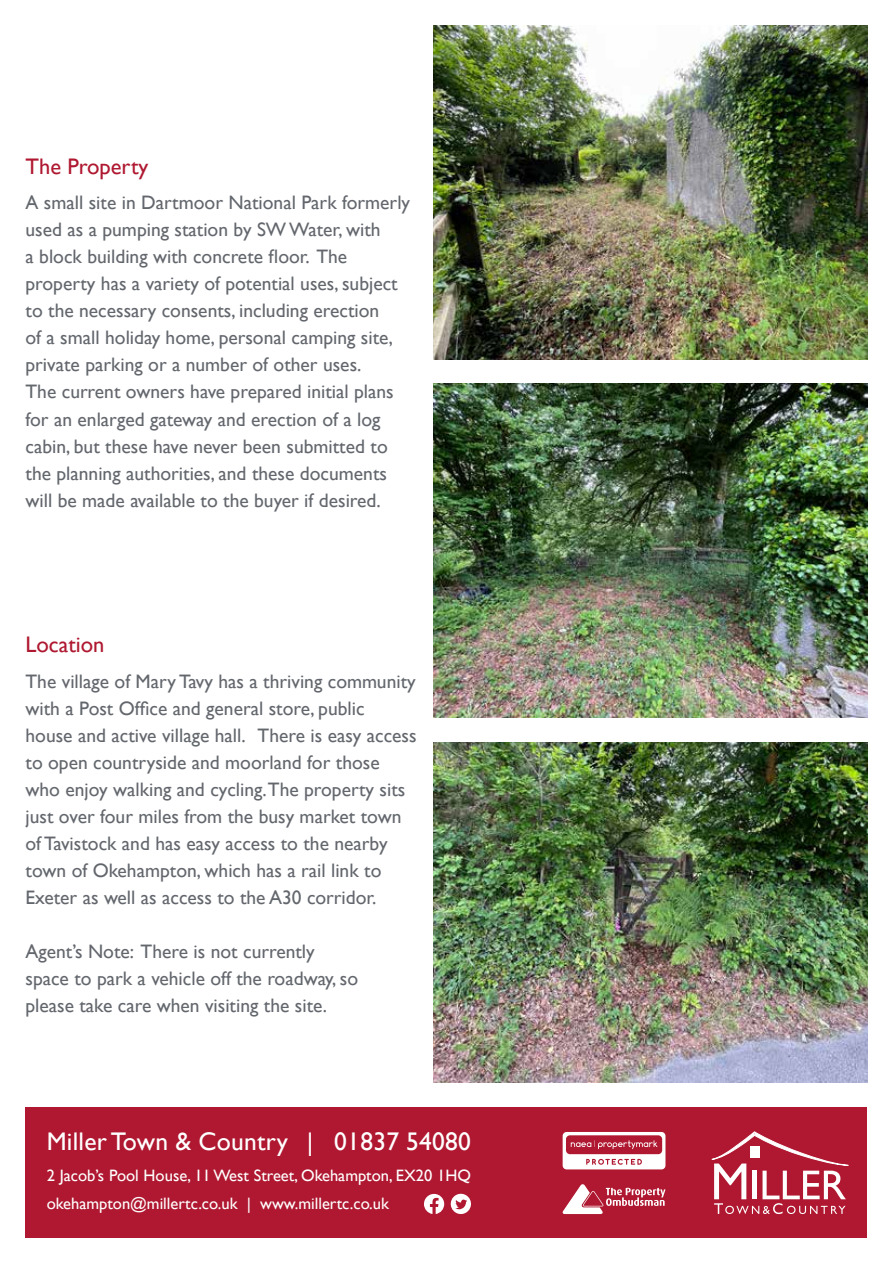
<style>
.page{position:relative;width:893px;height:1263px;background:#fff}
.page>*{position:absolute;margin:0;border:0;box-sizing:border-box;transform-origin:0 0}
.t1{font:25.5px "Gill Sans";letter-spacing:.01em;color:#fff}
.t2{font:22.5px "Gill Sans";color:#af1830}
.t3{font:19.5px/27px "Gill Sans";color:#63676d}
.t4{font:16.5px/28.5px "Gill Sans";color:#fff}
</style>
<div class="page">
<div style="left:26px;top:1108px;width:841px;height:130px;background:#af1830"></div>
<img style="left:434px;top:384px;width:433px;height:333px">
<img style="left:434px;top:26px;width:433px;height:333px">
<img style="left:434px;top:742px;width:433px;height:340px">
<svg style="left:712px;top:1132px;width:136px;height:82px"></svg>
<svg style="left:424px;top:1194px;width:20px;height:20px"></svg>
<svg style="left:451px;top:1194px;width:20px;height:20px"></svg>
<svg style="left:562px;top:1184px;width:103px;height:30px"></svg>
<svg style="left:563px;top:1132px;width:102px;height:37px"></svg>
<p class="t2" style="left:26px;top:153px;width:124px">The Property</p>
<p class="t3" style="left:26px;top:190px;width:386px">A small site in Dartmoor National Park formerly used as a pumping station by SW Water, with<br>a block building with concrete floor. The property has a variety of potential uses, subject to the necessary consents, including erection<br>of a small holiday home, personal camping site, private parking or a number of other uses.<br>The current owners have prepared initial plans for an enlarged gateway and erection of a log cabin, but these have never been submitted to the planning authorities, and these documents will be made available to the buyer if desired.</p>
<p class="t2" style="left:26px;top:631px;width:80px">Location</p>
<p class="t3" style="left:26px;top:668px;width:393px">The village of Mary Tavy has a thriving community with a Post Office and general store, public house and active village hall. There is easy access to open countryside and moorland for those who enjoy walking and cycling.The property sits just over four miles from the busy market town of Tavistock and has easy access to the nearby town of Okehampton, which has a rail link to Exeter as well as access to the A30 corridor.</p>
<p class="t3" style="left:26px;top:938px;width:334px">Agent’s Note: There is not currently space to park a vehicle off the roadway, so please take care when visiting the site.</p>
<h1 class="t1" style="left:47px;top:1126px;width:426px">Miller Town &amp; Country | 01837 54080</h1>
<p class="t4" style="left:47px;top:1161px;width:426px">2 Jacob’s Pool House, 11 West Street, Okehampton, EX20 1HQ okehampton@millertc.co.uk | www.millertc.co.uk</p>
</div>
